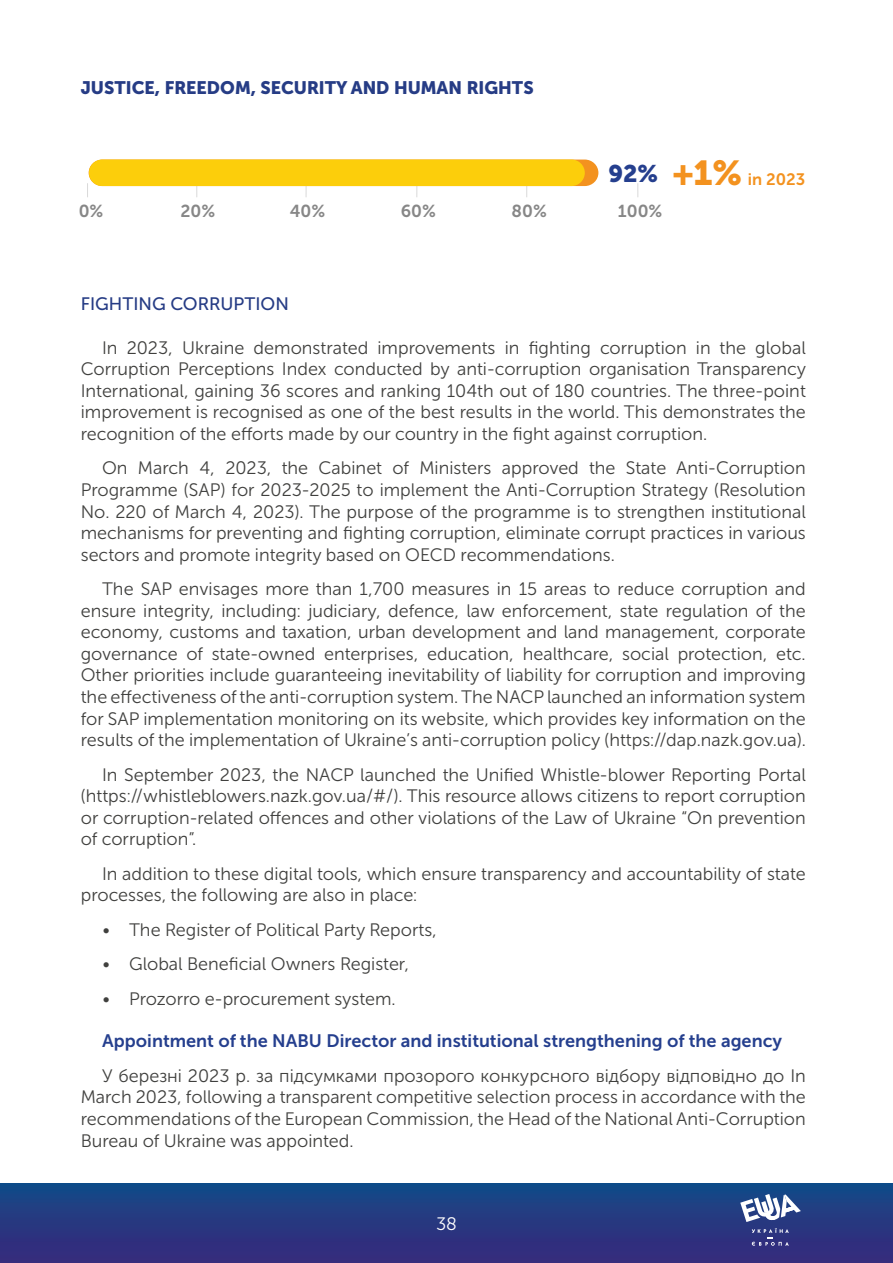
<style>
.page{position:relative;width:893px;height:1263px;background:#fff}
.page>*{position:absolute;margin:0;border:0;box-sizing:border-box;transform-origin:0 0}
.t1{font:34.5px "Museo Sans Cyrl 900";color:#f3921f}
.t2{font:24px "Museo Sans Cyrl 900";color:#253f8e}
.t3{font:18px/21.6px "Museo Sans Cyrl 300";color:#40403e;text-align:justify}
.t4{font:18px "Museo Sans Cyrl 700";color:#253f8e}
.t5{font:18px "Museo Sans Cyrl 900";color:#263c85}
.t6{font:18px "Museo Sans Cyrl 500";color:#263c85}
.t7{font:18px "Museo Sans Cyrl 300";color:#fff}
.t8{font:17.25px "Museo Sans Cyrl 700";color:#878787}
.t9{font:16.5px "Museo Sans Cyrl 700";color:#f3921f}
</style>
<div class="page">
<div style="left:0;top:1183px;width:893px;height:80px;background:linear-gradient(to bottom,#124987,#39297b)"></div>
<svg style="left:752px;top:1228px;width:37px;height:18px"></svg>
<svg style="left:740px;top:1194px;width:61px;height:28px"></svg>
<svg style="left:892px;top:1183px;width:1px;height:80px"></svg>
<svg style="left:87px;top:183px;width:552px;height:15px"></svg>
<div style="left:89px;top:160px;width:509px;height:26px;background:#f3921f;border-radius:13px"></div>
<div style="left:89px;top:160px;width:496px;height:26px;background:#fcce0b;border-radius:13px"></div>
<p class="t5" style="left:81px;top:78px;width:454px">JUSTICE, FREEDOM, SECURITY AND HUMAN RIGHTS</p>
<p class="t2" style="left:608px;top:160px;width:51px">92%</p>
<p class="t1" style="left:673px;top:153px;width:71px">+1%</p>
<p class="t9" style="left:748px;top:170px;width:59px">in 2023</p>
<p class="t8" style="left:79px;top:202px;width:26px">0%</p>
<p class="t8" style="left:180px;top:202px;width:36px">20%</p>
<p class="t8" style="left:290px;top:202px;width:37px">40%</p>
<p class="t8" style="left:401px;top:202px;width:37px">60%</p>
<p class="t8" style="left:512px;top:202px;width:37px">80%</p>
<p class="t8" style="left:618px;top:202px;width:46px">100%</p>
<p class="t6" style="left:81px;top:294px;width:210px">FIGHTING CORRUPTION</p>
<p class="t3" style="left:81px;top:337px;width:727px;text-indent:21px">In 2023, Ukraine demonstrated improvements in fighting corruption in the global Corruption Perceptions Index conducted by anti-corruption organisation Transparency International, gaining 36 scores and ranking 104th out of 180 countries. The three-point improvement is recognised as one of the best results in the world. This demonstrates the recognition of the efforts made by our country in the fight against corruption.</p>
<p class="t3" style="left:81px;top:457px;width:727px;text-indent:21px">On March 4, 2023, the Cabinet of Ministers approved the State Anti-Corruption Programme (SAP) for 2023-2025 to implement the Anti-Corruption Strategy (Resolution No. 220 of March 4, 2023). The purpose of the programme is to strengthen institutional mechanisms for preventing and fighting corruption, eliminate corrupt practices in various sectors and promote integrity based on OECD recommendations.</p>
<p class="t3" style="left:81px;top:578px;width:726px;text-indent:21px">The SAP envisages more than 1,700 measures in 15 areas to reduce corruption and ensure integrity, including: judiciary, defence, law enforcement, state regulation of the economy, customs and taxation, urban development and land management, corporate governance of state-owned enterprises, education, healthcare, social protection, etc.<br>Other priorities include guaranteeing inevitability of liability for corruption and improving the effectiveness of the anti-corruption system. The NACP launched an information system for SAP implementation monitoring on its website, which provides key information on the results of the implementation of Ukraine’s anti-corruption policy (https://dap.nazk.gov.ua).</p>
<p class="t3" style="left:81px;top:764px;width:726px;text-indent:21px">In September 2023, the NACP launched the Unified Whistle-blower Reporting Portal (https://whistleblowers.nazk.gov.ua/#/). This resource allows citizens to report corruption or corruption-related offences and other violations of the Law of Ukraine “On prevention of corruption”.</p>
<p class="t3" style="left:81px;top:863px;width:726px;text-indent:21px">In addition to these digital tools, which ensure transparency and accountability of state processes, the following are also in place:</p>
<p class="t3" style="left:102px;top:919px;width:336px">• The Register of Political Party Reports,</p>
<p class="t3" style="left:102px;top:953px;width:309px">• Global Beneficial Owners Register,</p>
<p class="t3" style="left:102px;top:988px;width:295px">• Prozorro e-procurement system.</p>
<p class="t4" style="left:102px;top:1031px;width:682px">Appointment of the NABU Director and institutional strengthening of the agency</p>
<p class="t3" style="left:81px;top:1065px;width:727px;text-indent:21px">У березні 2023 р. за підсумками прозорого конкурсного відбору відповідно до In March 2023, following a transparent competitive selection process in accordance with the recommendations of the European Commission, the Head of the National Anti-Corruption Bureau of Ukraine was appointed.</p>
<p class="t7" style="left:436px;top:1214px;width:22px">38</p>
</div>
